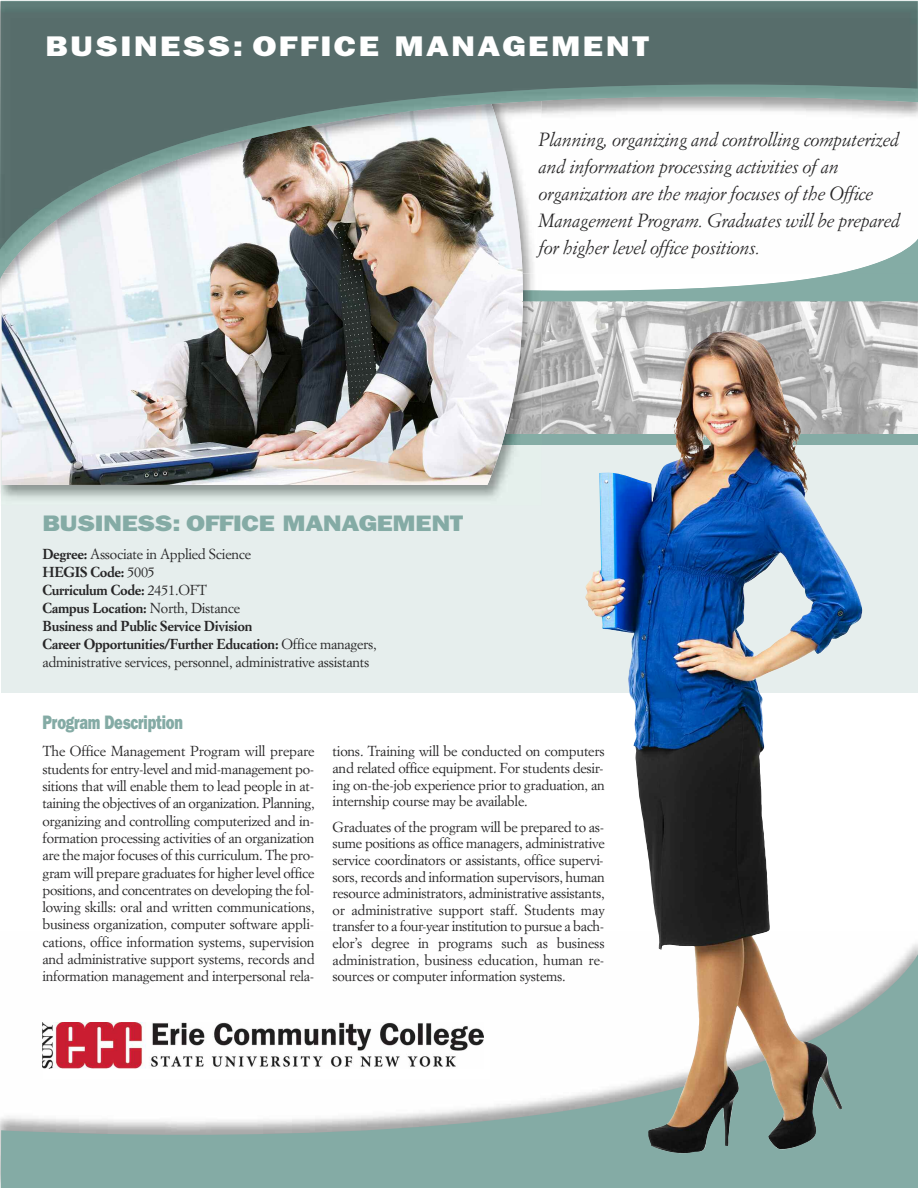
<style>
.page{position:relative;width:918px;height:1188px;background:#fff}
.page>*{position:absolute;margin:0;border:0;box-sizing:border-box;transform-origin:0 0}
.t1{font:28.5px "Francis Gothic Extended Normal";letter-spacing:.105em;color:#fff;scale:.8 1}
.t2{font:22.5px "Francis Gothic Extended Normal";letter-spacing:-.02em;color:#84aba5;scale:.8 1}
.t3{font:19.5px "Francis Gothic Reduced Normal";letter-spacing:-.01em;color:#84aba5}
.t4{font:italic 18.75px/27px "Simoncini Garamond";letter-spacing:-.02em;color:#272627}
.t5{font:14.25px/17.2px "Simoncini Garamond";letter-spacing:-.02em;color:#272627;text-align:justify}
.s1{font-weight:700}
</style>
<div class="page">
<div style="left:1px;top:440px;width:917px;height:253px;background:#e6eeed"></div>
<img style="left:541px;top:302px;width:377px;height:132px">
<svg style="left:541px;top:434px;width:377px;height:10px;background:#83978d"></svg>
<img style="left:523px;top:302px;width:18px;height:132px">
<img style="left:2px;top:301px;width:521px;height:184px">
<svg style="left:480px;top:279px;width:438px;height:23px"></svg>
<img style="left:2px;top:279px;width:521px;height:22px">
<svg style="left:0;top:273px;width:918px;height:6px"></svg>
<svg style="left:1px;top:953px;width:917px;height:235px"></svg>
<img style="left:653px;top:441px;width:210px;height:713px">
<img style="left:0;top:250px;width:918px;height:23px">
<img style="left:0;top:1px;width:918px;height:249px">
<h1 class="t1" style="left:45px;top:30px;width:756px">BUSINESS: OFFICE MANAGEMENT</h1>
<h3 class="t4" style="left:539px;top:127px;width:363px">Planning, organizing and controlling computerized and information processing activities of an organization are the major focuses of the Office Management Program. Graduates will be prepared for higher level office positions.</h3>
<h2 class="t2" style="left:42px;top:510px;width:528px">BUSINESS: OFFICE MANAGEMENT</h2>
<p class="t5" style="left:42px;top:546px;width:336px;line-height:18px;text-align:left"><span class="s1">Degree:</span> Associate in Applied Science<br><span class="s1">HEGIS Code:</span> 5005<br><span class="s1">Curriculum Code:</span> 2451.OFT<br><span class="s1">Campus Location:</span> North, Distance<br><span class="s1">Business and Public Service Division<br>Career Opportunities/Further Education:</span> Office managers, administrative services, personnel, administrative assistants</p>
<h3 class="t3" style="left:42px;top:711px;width:142px">Program Description</h3>
<p class="t5" style="left:42px;top:744px;width:274px">The Office Management Program will prepare students for entry-level and mid-management po&shy;sitions that will enable them to lead people in at&shy;taining the objectives of an organization. Planning, organizing and controlling computerized and in&shy;formation processing activities of an organization are the major focuses of this curriculum. The pro&shy;gram will prepare graduates for higher level office positions, and concentrates on developing the fol&shy;lowing skills: oral and written communications, business organization, computer software appli&shy;cations, office information systems, supervision and administrative support systems, records and information management and interpersonal rela-</p>
<p class="t5" style="left:333px;top:744px;width:274px;line-height:16.6px">tions. Training will be conducted on computers and related office equipment. For students desir&shy;ing on-the-job experience prior to graduation, an internship course may be available.</p>
<p class="t5" style="left:333px;top:820px;width:274px;line-height:16.6px">Graduates of the program will be prepared to as&shy;sume positions as office managers, administrative service coordinators or assistants, office supervi&shy;sors, records and information supervisors, human resource administrators, administrative assistants, or administrative support staff. Students may transfer to a four-year institution to pursue a bach&shy;elor’s degree in programs such as business administration, business education, human re&shy;sources or computer information systems.</p>
</div>
